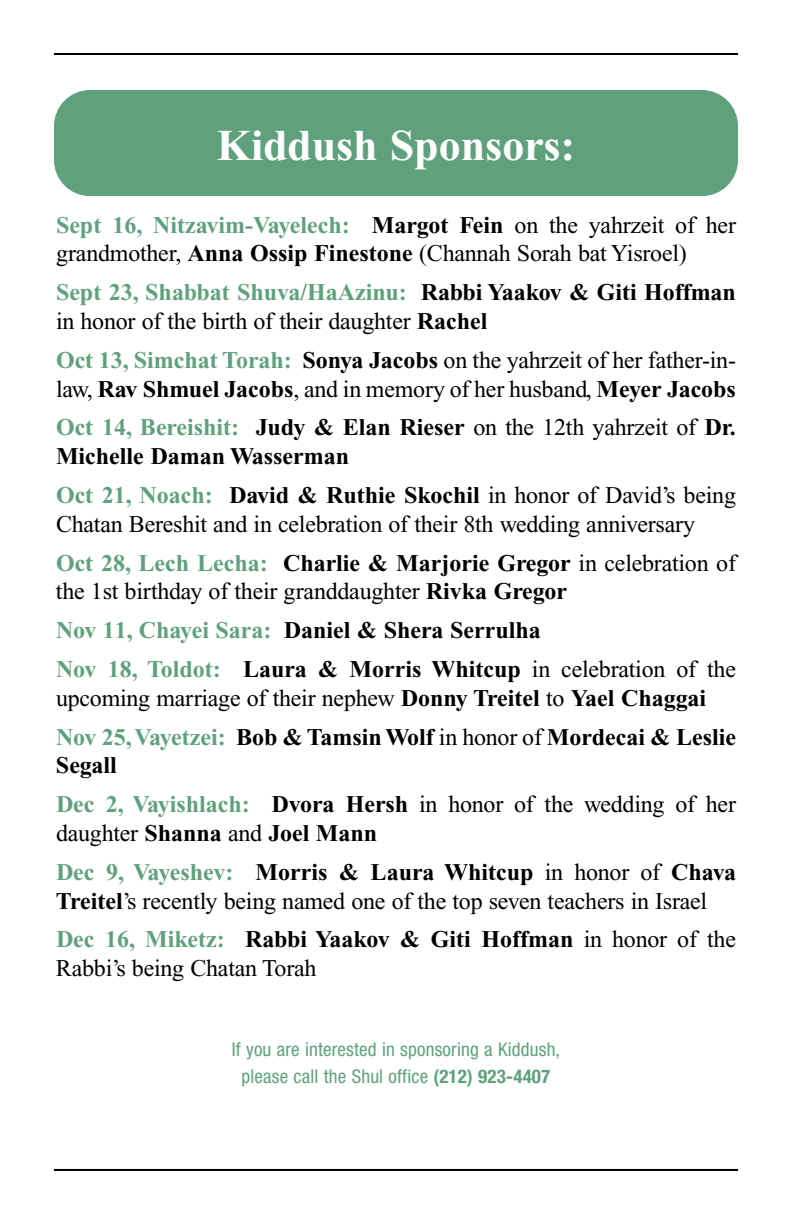
<style>
.page{position:relative;width:792px;height:1224px;background:#fff}
.page>*{position:absolute;margin:0;border:0;box-sizing:border-box;transform-origin:0 0}
.t1{font:700 44px "Times New Roman";color:#fff}
.t2{font:24px/28.8px "Times New Roman";letter-spacing:-.01em;color:#000}
.t3{font:700 24px/38.8px "Times New Roman";color:#000}
.t4{font:condensed 19px/27.4px "Helvetica Neue";letter-spacing:.01em;color:#60a17d;text-align:center}
.s1{font-weight:700;color:#60a17d}
.s2{font-weight:700}
.s3{color:#60a17d}
.s4{font-weight:400}
</style>
<div class="page">
<hr style="left:54px;top:1169px;width:684px;height:2px;background:#000">
<hr style="left:54px;top:53px;width:684px;height:2px;background:#000">
<div style="left:54px;top:90px;width:684px;height:106px;background:#60a17d;border-radius:36px"></div>
<h1 class="t1" style="left:217px;top:131px;width:360px">Kiddush Sponsors:</h1>
<p class="t2" style="left:56px;top:212px;width:682px"><span class="s1">Sept 16, Nitzavim-Vayelech:</span> <span class="s2">Margot Fein</span> on the yahrzeit of her grandmother, <span class="s2">Anna Ossip Finestone</span> (Channah Sorah bat Yisroel)</p>
<p class="t2" style="left:56px;top:280px;width:682px"><span class="s1">Sept 23, Shabbat Shuva/HaAzinu:</span> <span class="s2">Rabbi Yaakov &amp; Giti Hoffman </span>in honor of the birth of their daughter <span class="s2">Rachel</span></p>
<p class="t2" style="left:56px;top:348px;width:682px"><span class="s1">Oct 13, Simchat Torah:</span> <span class="s2">Sonya Jacobs</span> on the yahrzeit of her father-in&shy;law, <span class="s2">Rav Shmuel Jacobs</span>, and in memory of her husband, <span class="s2">Meyer Jacobs</span></p>
<p class="t3" style="left:56px;top:416px;width:681px;line-height:28.8px"><span class="s3">Oct 14, Bereishit:</span> Judy &amp; Elan Rieser <span class="s4">on the 12th yahrzeit of</span> Dr.<br>Michelle Daman Wasserman</p>
<p class="t2" style="left:56px;top:483px;width:682px"><span class="s1">Oct 21, Noach:</span> <span class="s2">David &amp; Ruthie Skochil</span> in honor of David’s being<br>Chatan Bereshit and in celebration of their 8th wedding anniversary</p>
<p class="t2" style="left:56px;top:550px;width:682px"><span class="s1">Oct 28, Lech Lecha:</span> <span class="s2">Charlie &amp; Marjorie Gregor</span> in celebration of the 1st birthday of their granddaughter <span class="s2">Rivka Gregor</span></p>
<p class="t3" style="left:56px;top:613px;width:682px"><span class="s3">Nov 11, Chayei Sara:</span> Daniel &amp; Shera Serrulha<br><span class="s3">Nov 18, Toldot:</span> Laura &amp; Morris Whitcup <span class="s4">in celebration of the</span></p>
<p class="t3" style="left:56px;top:681px;width:682px"><span class="s4">upcoming marriage of their nephew</span> Donny Treitel <span class="s4">to</span> Yael Chaggai<br><span class="s3">Nov 25,Vayetzei:</span> Bob &amp; Tamsin Wolf <span class="s4">in honor of</span> Mordecai &amp; Leslie</p>
<p class="t2" style="left:56px;top:748px;width:682px;line-height:38.8px"><span class="s2">Segall<br></span><span class="s1">Dec 2, Vayishlach:</span> <span class="s2">Dvora Hersh</span> in honor of the wedding of her</p>
<p class="t3" style="left:56px;top:816px;width:682px"><span class="s4">daughter</span> Shanna <span class="s4">and</span> Joel Mann<br><span class="s3">Dec 9, Vayeshev:</span> Morris &amp; Laura Whitcup <span class="s4">in honor of</span> Chava</p>
<p class="t2" style="left:56px;top:883px;width:682px;line-height:38.8px"><span class="s2">Treitel</span>’s recently being named one of the top seven teachers in Israel<br><span class="s1">Dec 16, Miketz:</span> <span class="s2">Rabbi Yaakov &amp; Giti Hoffman</span> in honor of the</p>
<p class="t2" style="left:56px;top:956px;width:262px">Rabbi’s being Chatan Torah</p>
<p class="t4" style="left:232px;top:1037px;width:330px">If you are interested in sponsoring a Kiddush, please call the Shul office <span class="s2">(212) 923-4407</span></p>
</div>
